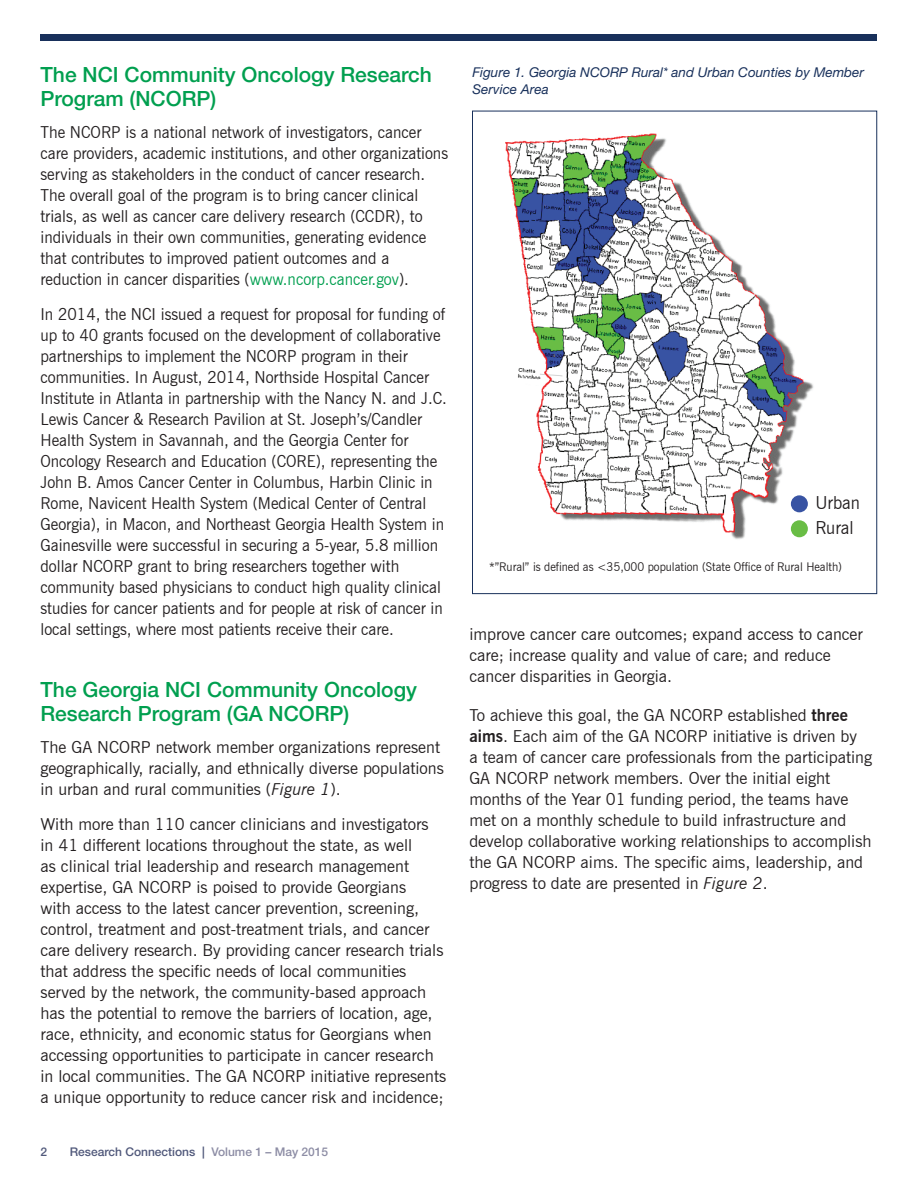
<style>
.page{position:relative;width:918px;height:1188px;background:#fff}
.page>*{position:absolute;margin:0;border:0;box-sizing:border-box;transform-origin:0 0}
.t1{font:500 21px/24px "Helvetica Neue LT Std";color:#009f4f}
.t2{font:18px/25.3px "News Gothic BT";color:#231f20;scale:.95 1}
.t3{font:16.5px/21px "News Gothic BT";color:#231f20}
.t4{font:16.5px/21px "News Gothic BT";color:#231f20;scale:.95 1}
.t5{font:italic 13.5px/16.5px "Helvetica Neue LT Std";color:#18305b}
.t6{font:12px "News Gothic BT";color:#231f20;scale:.95 1}
.t7{font:500 12px "Helvetica Neue LT Std";color:#51597b}
.s1{color:#009f4f}
.s2{font-style:italic}
.s3{color:#8d8da5}
.s4{font-weight:700}
</style>
<div class="page">
<div style="left:40px;top:34px;width:838px;height:6px;background:#18305b"></div>
<img style="left:505px;top:133px;width:309px;height:406px">
<div style="left:791px;top:495px;width:17px;height:17px;background:#3853a3;border-radius:50%"></div>
<div style="left:791px;top:520px;width:17px;height:17px;background:#69bd45;border-radius:50%"></div>
<p class="t1" style="left:40px;top:63px;width:393px">The NCI Community Oncology Research<br>Program (NCORP)</p>
<p class="t4" style="left:40px;top:122px;width:431px">The NCORP is a national network of investigators, cancer care providers, academic institutions, and other organizations serving as stakeholders in the conduct of cancer research.<br>The overall goal of the program is to bring cancer clinical trials, as well as cancer care delivery research (CCDR), to individuals in their own communities, generating evidence that contributes to improved patient outcomes and a reduction in cancer disparities (<span class="s1">www.ncorp.cancer.gov</span>).</p>
<p class="t4" style="left:40px;top:303px;width:429px">In 2014, the NCI issued a request for proposal for funding of up to 40 grants focused on the development of collaborative partnerships to implement the NCORP program in their communities. In August, 2014, Northside Hospital Cancer Institute in Atlanta in partnership with the Nancy N. and J.C.<br>Lewis Cancer &amp; Research Pavilion at St. Joseph’s/Candler Health System in Savannah, and the Georgia Center for Oncology Research and Education (CORE), representing the John B. Amos Cancer Center in Columbus, Harbin Clinic in Rome, Navicent Health System (Medical Center of Central Georgia), in Macon, and Northeast Georgia Health System in Gainesville were successful in securing a 5-year, 5.8 million dollar NCORP grant to bring researchers together with community based physicians to conduct high quality clinical studies for cancer patients and for people at risk of cancer in local settings, where most patients receive their care.</p>
<p class="t1" style="left:40px;top:678px;width:378px">The Georgia NCI Community Oncology<br>Research Program (GA NCORP)</p>
<p class="t3" style="left:40px;top:737px;width:405px">The GA NCORP network member organizations represent geographically, racially, and ethnically diverse populations in urban and rural communities (<span class="s2">Figure 1</span>).</p>
<p class="t3" style="left:40px;top:813px;width:407px">With more than 110 cancer clinicians and investigators<br>in 41 different locations throughout the state, as well<br>as clinical trial leadership and research management expertise, GA NCORP is poised to provide Georgians<br>with access to the latest cancer prevention, screening, control, treatment and post-treatment trials, and cancer care delivery research. By providing cancer research trials that address the specific needs of local communities served by the network, the community-based approach has the potential to remove the barriers of location, age, race, ethnicity, and economic status for Georgians when accessing opportunities to participate in cancer research in local communities. The GA NCORP initiative represents a unique opportunity to reduce cancer risk and incidence;</p>
<p class="t7" style="left:40px;top:1144px;width:8px">2</p>
<p class="t7" style="left:70px;top:1144px;width:260px">Research Connections | <span class="s3">Volume 1 – May 2015</span></p>
<p class="t5" style="left:472px;top:64px;width:393px">Figure 1. Georgia NCORP Rural* and Urban Counties by Member<br>Service Area</p>
<p class="t2" style="left:815px;top:490px;width:49px">Urban<br>Rural</p>
<p class="t6" style="left:489px;top:560px;width:373px">*”Rural” is defined as &lt;35,000 population (State Office of Rural Health)</p>
<p class="t3" style="left:469px;top:624px;width:395px">improve cancer care outcomes; expand access to cancer care; increase quality and value of care; and reduce cancer disparities in Georgia.</p>
<p class="t3" style="left:469px;top:705px;width:404px">To achieve this goal, the GA NCORP established <span class="s4">three aims</span>. Each aim of the GA NCORP initiative is driven by<br>a team of cancer care professionals from the participating GA NCORP network members. Over the initial eight months of the Year 01 funding period, the teams have met on a monthly schedule to build infrastructure and develop collaborative working relationships to accomplish the GA NCORP aims. The specific aims, leadership, and progress to date are presented in <span class="s2">Figure 2</span>.</p>
</div>
